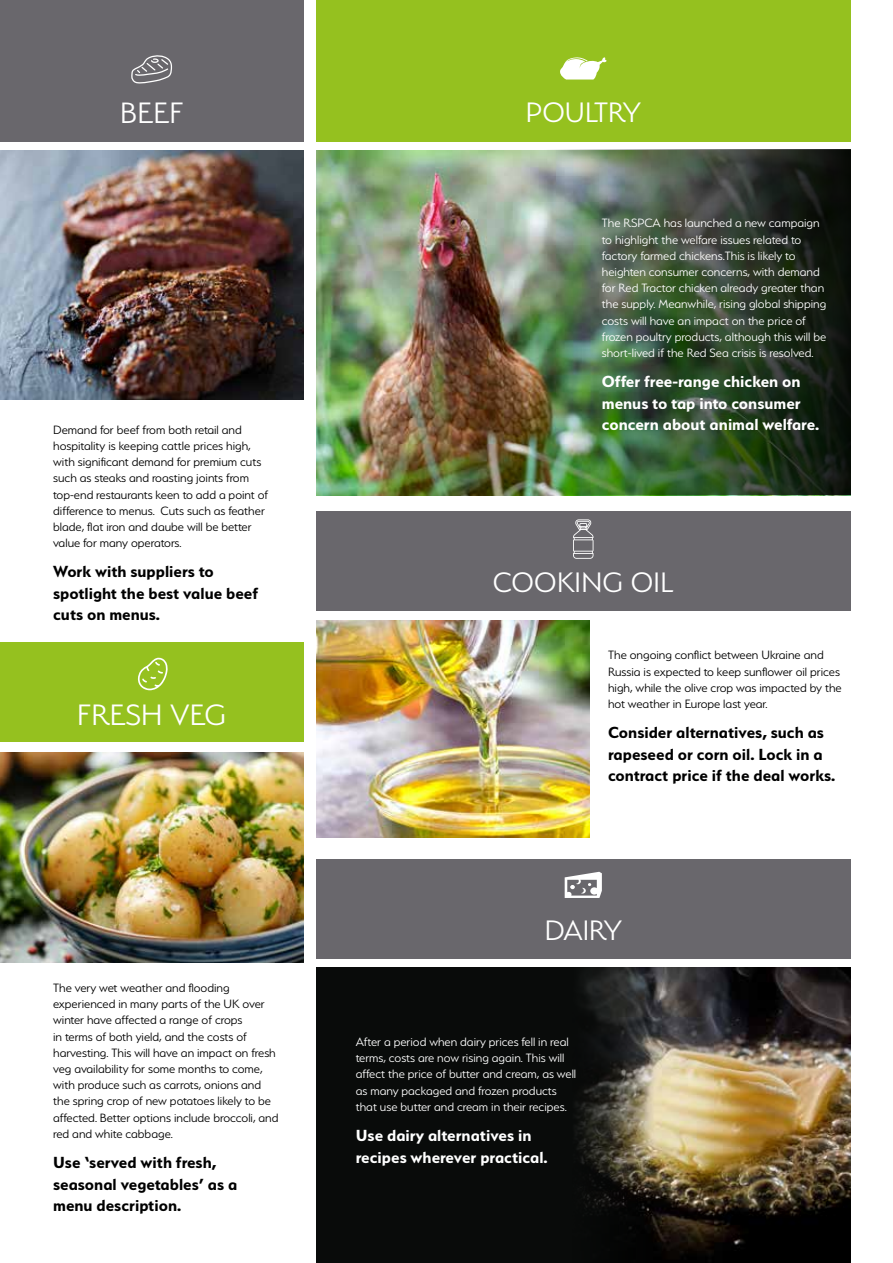
<style>
.page{position:relative;width:893px;height:1263px;background:#fff}
.page>*{position:absolute;margin:0;border:0;box-sizing:border-box;transform-origin:0 0}
.t1{font:300 33px "Serenity";letter-spacing:.01em;color:#fff}
.t2{font:300 31.5px "Serenity";color:#fff}
.t3{font:700 18px/21.6px "Serenity";color:#000}
.t4{font:700 18px/21.6px "Serenity";color:#fff}
.t5{font:300 13.5px/16.2px "Serenity";color:#000}
.t6{font:300 13.5px/16.2px "Serenity";color:#fff}
</style>
<div class="page">
<img style="left:0;top:151px;width:303px;height:249px">
<img style="left:316px;top:621px;width:274px;height:217px">
<img style="left:689px;top:967px;width:161px;height:296px">
<img style="left:0;top:753px;width:303px;height:209px">
<img style="left:316px;top:151px;width:151px;height:344px">
<div style="left:316px;top:0;width:534px;height:142px;background:#95c11f"></div>
<div style="left:0;top:0;width:303px;height:142px;background:#69676c"></div>
<div style="left:0;top:643px;width:303px;height:99px;background:#95c11f"></div>
<img style="left:467px;top:149px;width:383px;height:346px">
<svg style="left:131px;top:55px;width:41px;height:29px"></svg>
<svg style="left:560px;top:57px;width:46px;height:23px"></svg>
<div style="left:316px;top:511px;width:534px;height:100px;background:#69676c"></div>
<svg style="left:573px;top:519px;width:20px;height:40px"></svg>
<div style="left:316px;top:859px;width:534px;height:99px;background:#69676c"></div>
<svg style="left:316px;top:967px;width:373px;height:296px;fill:#090b0a"></svg>
<svg style="left:565px;top:872px;width:37px;height:26px"></svg>
<svg style="left:138px;top:657px;width:30px;height:33px"></svg>
<h1 class="t1" style="left:120px;top:95px;width:65px">BEEF</h1>
<p class="t5" style="left:53px;top:421px;width:217px">Demand for beef from both retail and hospitality is keeping cattle prices high, with significant demand for premium cuts such as steaks and roasting joints from top-end restaurants keen to add a point of difference to menus. Cuts such as feather blade, flat iron and daube will be better value for many operators.</p>
<h3 class="t3" style="left:53px;top:561px;width:207px">Work with suppliers to spotlight the best value beef cuts on menus.</h3>
<h1 class="t1" style="left:77px;top:697px;width:150px">FRESH VEG</h1>
<p class="t5" style="left:53px;top:980px;width:227px">The very wet weather and flooding experienced in many parts of the UK over winter have affected a range of crops<br>in terms of both yield, and the costs of harvesting. This will have an impact on fresh veg availability for some months to come, with produce such as carrots, onions and the spring crop of new potatoes likely to be affected. Better options include broccoli, and red and white cabbage.</p>
<h3 class="t3" style="left:53px;top:1151px;width:186px">Use ‘served with fresh, seasonal vegetables’ as a menu description.</h3>
<h2 class="t2" style="left:526px;top:96px;width:116px">POULTRY</h2>
<p class="t6" style="left:602px;top:215px;width:226px">The RSPCA has launched a new campaign to highlight the welfare issues related to factory farmed chickens.This is likely to heighten consumer concerns, with demand for Red Tractor chicken already greater than the supply. Meanwhile, rising global shipping costs will have an impact on the price of frozen poultry products, although this will be short-lived if the Red Sea crisis is resolved.</p>
<h3 class="t4" style="left:602px;top:371px;width:219px">Offer free-range chicken on menus to tap into consumer concern about animal welfare.</h3>
<h2 class="t2" style="left:493px;top:566px;width:183px">COOKING OIL</h2>
<p class="t5" style="left:608px;top:647px;width:235px">The ongoing conflict between Ukraine and Russia is expected to keep sunflower oil prices high, while the olive crop was impacted by the hot weather in Europe last year.</p>
<h3 class="t3" style="left:608px;top:721px;width:229px">Consider alternatives, such as rapeseed or corn oil. Lock in a contract price if the deal works.</h3>
<h2 class="t2" style="left:545px;top:914px;width:78px">DAIRY</h2>
<p class="t6" style="left:356px;top:1034px;width:222px">After a period when dairy prices fell in real terms, costs are now rising again. This will affect the price of butter and cream, as well as many packaged and frozen products that use butter and cream in their recipes.</p>
<h3 class="t4" style="left:356px;top:1124px;width:193px">Use dairy alternatives in recipes wherever practical.</h3>
</div>
